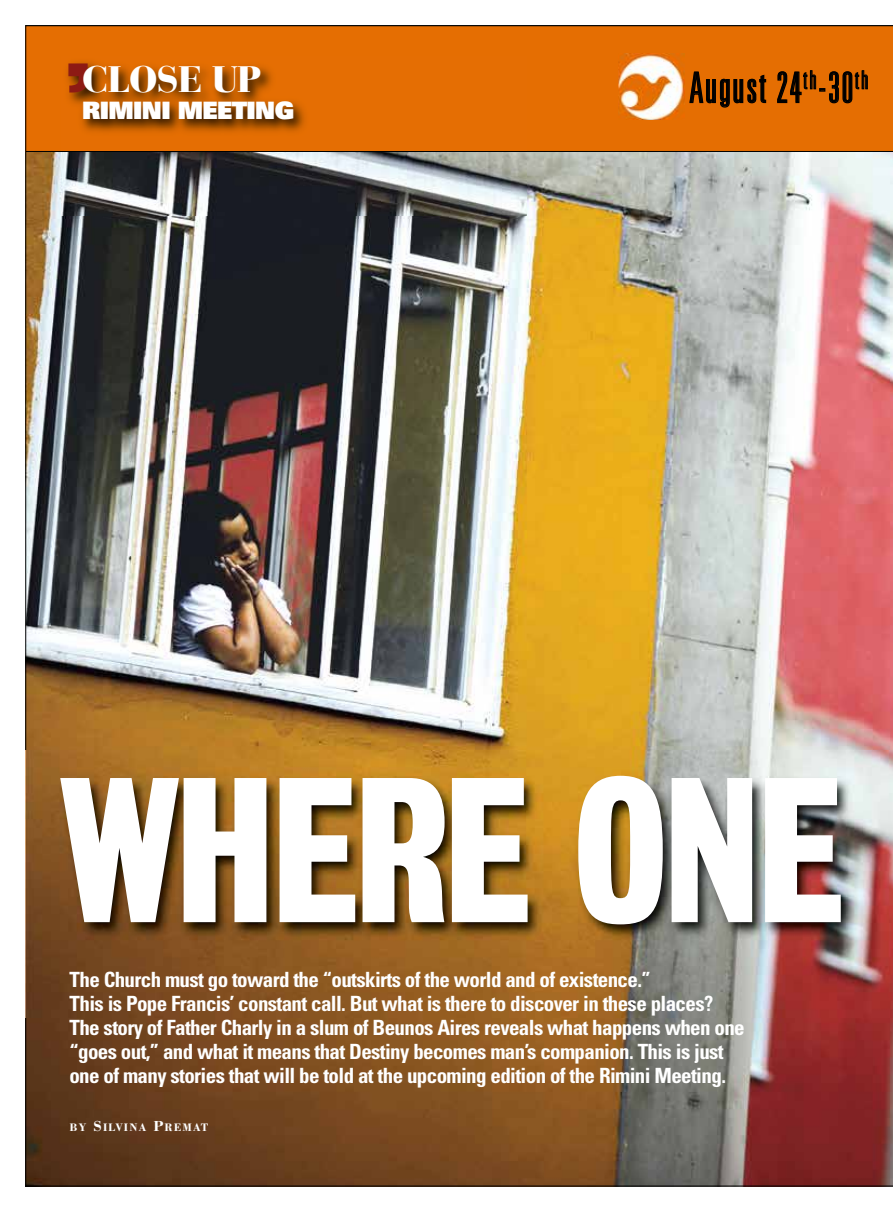
<style>
.page{position:relative;width:893px;height:1212px;background:#fff}
.page>*{position:absolute;margin:0;border:0;box-sizing:border-box;transform-origin:0 0}
.t1{font:187.65px "Bureau Grot Three Seven";color:#fff}
.t2{font:300 ultra-condensed 41.85px "Univers";letter-spacing:.045em;color:#000}
.t3{font:900 36.6px "Bauer Bodoni";color:#fff}
.t4{font:900 24px "Univers";color:#fff}
.t5{font:700 condensed 21px/24px "Univers";letter-spacing:-.03em;color:#fff}
.t6{font:700 11.25px "Bodoni";color:#fff}
.s1{font-size:15px}
</style>
<div class="page">
<img style="left:26px;top:152px;width:867px;height:1034px">
<div style="left:26px;top:26px;width:867px;height:126px;background:#e56e02"></div>
<img style="left:62px;top:56px;width:465px;height:159px">
<img style="left:62px;top:151px;width:465px;height:1px">
<svg style="left:68px;top:63px;width:20px;height:30px"></svg>
<img style="left:25px;top:750px;width:868px;height:267px">
<svg style="left:689px;top:71px;width:78px;height:37px;background:#a65001"></svg>
<svg style="left:776px;top:70px;width:92px;height:34px;background:#a85001"></svg>
<img style="left:618px;top:54px;width:67px;height:66px">
<h3 class="t3" style="left:82px;top:57px;width:181px">CLOSE UP</h3>
<p class="t4" style="left:82px;top:95px;width:213px">RIMINI MEETING</p>
<h2 class="t2" style="left:689px;top:66px;width:180px">August 24<sup>th</sup>-30<sup>th</sup></h2>
<h1 class="t1" style="left:60px;top:742px;width:785px">WHERE ONE</h1>
<p class="t5" style="left:69px;top:968px;width:677px">The Church must go toward the “outskirts of the world and of existence.”<br>This is Pope Francis’ constant call. But what is there to discover in these places?<br>The story of Father Charly in a slum of Beunos Aires reveals what happens when one “goes out,” and what it means that Destiny becomes man’s companion. This is just one of many stories that will be told at the upcoming edition of the Rimini Meeting.</p>
<p class="t6" style="left:70px;top:1120px;width:140px">BY <span class="s1">S</span>ILVINA <span class="s1">P</span>REMAT</p>
</div>
